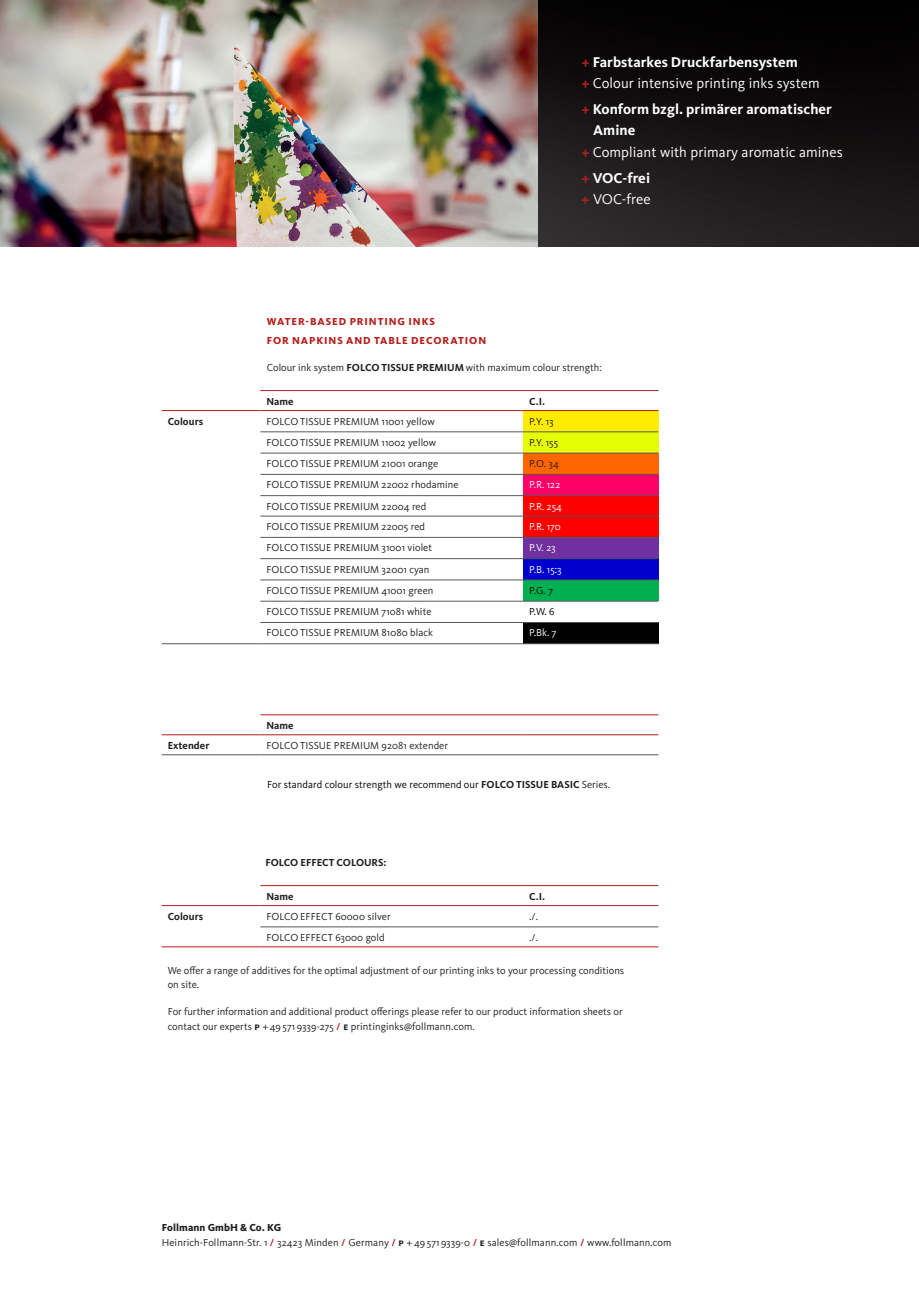
<style>
.page{position:relative;width:919px;height:1289px;background:#fff}
.page>*{position:absolute;margin:0;border:0;box-sizing:border-box;transform-origin:0 0}
.Fließtext_Block_DE{font:14.7px/21.3px "Kievit Pro";letter-spacing:.005em;color:#fff}
.Fließtext_Block_DE-2{font:700 14.7px/21.3px "Kievit Pro";letter-spacing:.005em;color:#fff}
.Fließtext_Tabelle{font:10.5px/13.5px "Kievit Pro";color:#231f20}
.BU_Marginalien_DE{font:10.5px/15px "Kievit Pro";letter-spacing:.01em;color:#231f20}
.Fließtext_Tabelle-2{font:10.5px "Kievit Pro";letter-spacing:.005em;color:#040503}
.Fließtext_Tabelle-3{font:700 10.5px "Kievit Pro";letter-spacing:.005em;color:#231f20}
.H1_Tabelle{font:800 10.5px/19.5px "Kievit Pro";letter-spacing:.085em;color:#b51e1b}
.Fließtext_Tabelle-4{font:10.5px "Kievit Pro";letter-spacing:.005em;color:#fff}
.s1{font-weight:700;color:#b51e1b}
.s2{font-weight:700}
.s3{color:#b51e1b}
.s4{font-weight:400}
.s5{font-weight:700;color:#231f20}
.s6{color:#231f20}
.s7{font-weight:500;color:#b51e1b}
.s8{font-weight:800}
</style>
<div class="page">
<img style="left:0;top:0;width:538px;height:247px">
<img style="left:538px;top:0;width:380px;height:247px">
<div style="left:523px;top:410px;width:135px;height:22px;background:#ffed01"></div>
<div style="left:523px;top:432px;width:135px;height:21px;background:#e6fe02"></div>
<div style="left:523px;top:453px;width:135px;height:21px;background:#f60"></div>
<div style="left:523px;top:474px;width:135px;height:21px;background:#f06"></div>
<div style="left:523px;top:495px;width:135px;height:21px;background:#f00"></div>
<div style="left:523px;top:516px;width:135px;height:21px;background:#f00"></div>
<div style="left:523px;top:537px;width:135px;height:21px;background:#7030a0"></div>
<div style="left:523px;top:558px;width:135px;height:22px;background:#00c"></div>
<div style="left:523px;top:580px;width:135px;height:21px;background:#00b050"></div>
<div style="left:523px;top:622px;width:135px;height:21px;background:#000"></div>
<hr style="left:260px;top:431px;width:263px;height:1px;background:#57585a">
<hr style="left:523px;top:431px;width:135px;height:1px;background:#57585a">
<hr style="left:260px;top:453px;width:263px;height:1px;background:#57585a">
<hr style="left:523px;top:453px;width:135px;height:1px;background:#57585a">
<hr style="left:260px;top:474px;width:263px;height:1px;background:#57585a">
<hr style="left:523px;top:474px;width:135px;height:1px;background:#57585a">
<hr style="left:260px;top:495px;width:263px;height:1px;background:#57585a">
<hr style="left:523px;top:495px;width:135px;height:1px;background:#57585a">
<hr style="left:260px;top:516px;width:263px;height:1px;background:#57585a">
<hr style="left:523px;top:516px;width:135px;height:1px;background:#57585a">
<hr style="left:260px;top:537px;width:263px;height:1px;background:#57585a">
<hr style="left:523px;top:537px;width:135px;height:1px;background:#57585a">
<hr style="left:260px;top:558px;width:263px;height:1px;background:#57585a">
<hr style="left:523px;top:558px;width:135px;height:1px;background:#57585a">
<hr style="left:260px;top:579px;width:263px;height:1px;background:#57585a">
<hr style="left:523px;top:579px;width:135px;height:1px;background:#57585a">
<hr style="left:260px;top:601px;width:263px;height:1px;background:#57585a">
<hr style="left:523px;top:601px;width:135px;height:1px;background:#57585a">
<hr style="left:260px;top:622px;width:263px;height:1px;background:#57585a">
<hr style="left:523px;top:622px;width:135px;height:1px;background:#57585a">
<hr style="left:260px;top:643px;width:263px;height:1px;background:#57585a">
<hr style="left:523px;top:643px;width:135px;height:1px;background:#57585a">
<hr style="left:162px;top:410px;width:98px;height:1px;background:#b51e1b">
<hr style="left:260px;top:390px;width:263px;height:1px;background:#b51e1b">
<hr style="left:523px;top:390px;width:135px;height:1px;background:#b51e1b">
<hr style="left:260px;top:410px;width:263px;height:1px;background:#b51e1b">
<hr style="left:523px;top:410px;width:135px;height:1px;background:#b51e1b">
<hr style="left:162px;top:643px;width:98px;height:1px;background:#57585a">
<hr style="left:162px;top:734px;width:98px;height:1px;background:#b51e1b">
<hr style="left:260px;top:734px;width:263px;height:1px;background:#b51e1b">
<hr style="left:523px;top:734px;width:135px;height:1px;background:#b51e1b">
<hr style="left:162px;top:754px;width:98px;height:1px;background:#57585a">
<hr style="left:260px;top:754px;width:263px;height:1px;background:#57585a">
<hr style="left:523px;top:754px;width:135px;height:1px;background:#57585a">
<hr style="left:260px;top:714px;width:263px;height:1px;background:#b51e1b">
<hr style="left:523px;top:714px;width:135px;height:1px;background:#b51e1b">
<hr style="left:260px;top:926px;width:263px;height:1px;background:#57585a">
<hr style="left:523px;top:926px;width:135px;height:1px;background:#57585a">
<hr style="left:162px;top:905px;width:98px;height:1px;background:#b51e1b">
<hr style="left:260px;top:885px;width:263px;height:1px;background:#b51e1b">
<hr style="left:523px;top:885px;width:135px;height:1px;background:#b51e1b">
<hr style="left:260px;top:905px;width:263px;height:1px;background:#b51e1b">
<hr style="left:523px;top:905px;width:135px;height:1px;background:#b51e1b">
<hr style="left:162px;top:946px;width:98px;height:1px;background:#b51e1b">
<hr style="left:260px;top:946px;width:263px;height:1px;background:#b51e1b">
<hr style="left:523px;top:946px;width:135px;height:1px;background:#b51e1b">
<p class="Fließtext_Block_DE" style="left:581px;top:51px;width:240px"><span class="s1">+</span> <span class="s2">Farbstarkes Druckfarbensystem<br></span><span class="s1">+</span> Colour intensive printing inks system</p>
<p class="Fließtext_Block_DE-2" style="left:581px;top:98px;width:252px"><span class="s3">+</span> Konform bzgl. primärer aromatischer</p>
<p class="Fließtext_Block_DE-2" style="left:593px;top:120px;width:44px">Amine</p>
<p class="Fließtext_Block_DE" style="left:581px;top:141px;width:263px"><span class="s1">+</span> Compliant with primary aromatic amines</p>
<p class="Fließtext_Block_DE-2" style="left:581px;top:167px;width:71px"><span class="s3">+</span> VOC-frei <span class="s3">+</span> <span class="s4">VOC-free</span></p>
<p class="H1_Tabelle" style="left:267px;top:311px;width:221px">WATER-BASED PRINTING INKS<br>FOR NAPKINS AND TABLE DECORATION</p>
<p class="Fließtext_Tabelle" style="left:267px;top:361px;width:336px">Colour ink system <span class="s2">FOLCO TISSUE PREMIUM</span> with maximum colour strength:</p>
<p class="Fließtext_Tabelle-3" style="left:266px;top:395px;width:29px">Name</p>
<p class="Fließtext_Tabelle-3" style="left:529px;top:395px;width:18px">C.I.</p>
<p class="Fließtext_Tabelle-3" style="left:168px;top:415px;width:37px">Colours</p>
<p class="Fließtext_Tabelle" style="left:266px;top:414px;width:170px">FOLCOTISSUE PREMIUM 11001 yellow</p>
<p class="Fließtext_Tabelle" style="left:529px;top:414px;width:26px">P.Y. 13</p>
<p class="Fließtext_Tabelle" style="left:266px;top:435px;width:171px">FOLCOTISSUE PREMIUM 11002 yellow</p>
<p class="Fließtext_Tabelle" style="left:529px;top:435px;width:30px">P.Y. 155</p>
<p class="Fließtext_Tabelle" style="left:266px;top:457px;width:173px">FOLCOTISSUE PREMIUM 21001 orange</p>
<p class="Fließtext_Tabelle" style="left:529px;top:457px;width:31px">P.O. 34</p>
<p class="Fließtext_Tabelle" style="left:266px;top:478px;width:194px">FOLCOTISSUE PREMIUM 22002 rhodamine</p>
<p class="Fließtext_Tabelle-4" style="left:529px;top:478px;width:33px">P.R. 122</p>
<p class="Fließtext_Tabelle" style="left:266px;top:499px;width:161px">FOLCOTISSUE PREMIUM 22004 red</p>
<p class="Fließtext_Tabelle-4" style="left:529px;top:500px;width:34px">P.R. 254</p>
<p class="Fließtext_Tabelle" style="left:266px;top:520px;width:160px">FOLCOTISSUE PREMIUM 22005 red</p>
<p class="Fließtext_Tabelle-4" style="left:529px;top:520px;width:33px">P.R. 170</p>
<p class="Fließtext_Tabelle" style="left:266px;top:541px;width:167px">FOLCOTISSUE PREMIUM 31001 violet</p>
<p class="Fließtext_Tabelle-4" style="left:529px;top:541px;width:28px">P.V. 23</p>
<p class="Fließtext_Tabelle" style="left:266px;top:562px;width:165px">FOLCOTISSUE PREMIUM 32001 cyan</p>
<p class="Fließtext_Tabelle-4" style="left:529px;top:563px;width:34px">P.B. 15:3</p>
<p class="Fließtext_Tabelle" style="left:266px;top:583px;width:168px">FOLCOTISSUE PREMIUM 41001 green</p>
<p class="Fließtext_Tabelle-2" style="left:529px;top:584px;width:25px">P.G. 7</p>
<p class="Fließtext_Tabelle" style="left:266px;top:605px;width:166px">FOLCOTISSUE PREMIUM 71081 white</p>
<p class="Fließtext_Tabelle-2" style="left:529px;top:605px;width:27px">P.W. 6</p>
<p class="Fließtext_Tabelle" style="left:266px;top:626px;width:168px">FOLCOTISSUE PREMIUM 81080 black</p>
<p class="Fließtext_Tabelle-4" style="left:529px;top:626px;width:29px">P.Bk. 7</p>
<p class="Fließtext_Tabelle-3" style="left:266px;top:719px;width:29px">Name</p>
<p class="Fließtext_Tabelle-3" style="left:168px;top:739px;width:43px">Extender</p>
<p class="Fließtext_Tabelle" style="left:266px;top:738px;width:183px">FOLCOTISSUE PREMIUM 92081 extender</p>
<p class="Fließtext_Tabelle-2" style="left:267px;top:778px;width:344px">For standard colour strength we recommend our <span class="s5">FOLCO TISSUE BASIC</span> <span class="s6">Series.</span></p>
<p class="Fließtext_Tabelle-3" style="left:265px;top:856px;width:122px">FOLCO EFFECT COLOURS:</p>
<p class="Fließtext_Tabelle-3" style="left:266px;top:889px;width:29px">Name</p>
<p class="Fließtext_Tabelle-3" style="left:529px;top:889px;width:18px">C.I.</p>
<p class="Fließtext_Tabelle-3" style="left:168px;top:909px;width:37px">Colours</p>
<p class="Fließtext_Tabelle" style="left:266px;top:909px;width:126px">FOLCOEFFECT 60000 silver</p>
<p class="Fließtext_Tabelle" style="left:529px;top:909px;width:10px">./.</p>
<p class="Fließtext_Tabelle" style="left:266px;top:930px;width:120px">FOLCOEFFECT 63000 gold</p>
<p class="Fließtext_Tabelle" style="left:529px;top:930px;width:10px">./.</p>
<p class="Fließtext_Tabelle" style="left:168px;top:964px;width:458px">We offer a range of additives for the optimal adjustment of our printing inks to your processing conditions on site.</p>
<p class="Fließtext_Tabelle" style="left:168px;top:1003px;width:456px;line-height:15px">For further information and additional product offerings please refer to our product information sheets or contact our experts <span class="s2">p</span> + 49 571 9339-275 <span class="s7">/</span> <span class="s2">e</span> printinginks@follmann.com.</p>
<p class="BU_Marginalien_DE" style="left:162px;top:1219px;width:511px"><span class="s8">Follmann GmbH &amp; Co. KG<br></span>Heinrich-Follmann-Str. 1 <span class="s7">/</span> 32423 Minden <span class="s7">/</span> Germany <span class="s7">/</span> <span class="s2">p</span> + 49 571 9339-0 <span class="s7">/</span> <span class="s2">e</span> sales@follmann.com <span class="s7">/</span> www.follmann.com</p>
</div>
